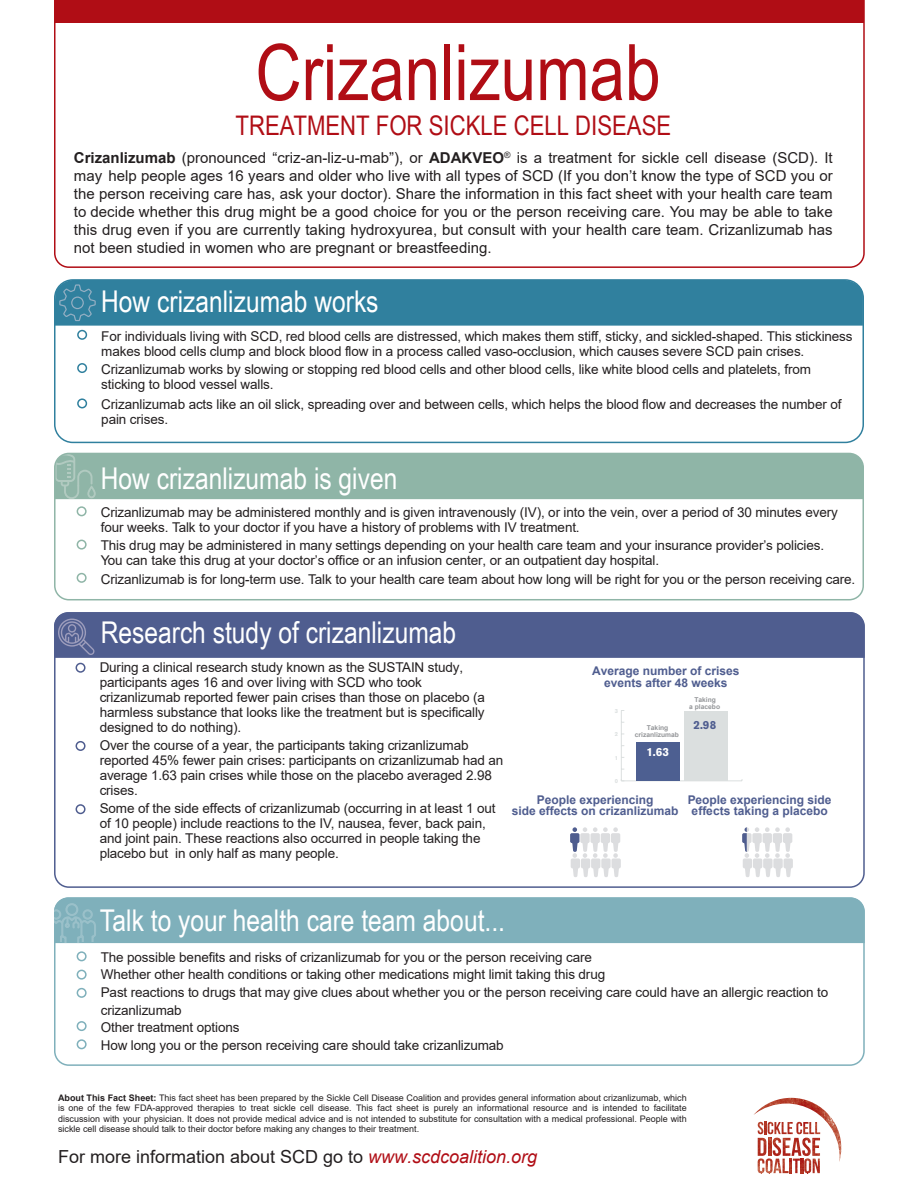
<style>
.page{position:relative;width:918px;height:1188px;background:#fff}
.page>*{position:absolute;margin:0;border:0;box-sizing:border-box;transform-origin:0 0}
.t1{font:78px "Arial Narrow";color:#b00d15}
.t2{font:30px "Arial Narrow";color:#fff}
.t3{font:27px "Arial Narrow";color:#b00d15}
.t4{font:18px "Arial";color:#231f20}
.t5{font:15px/18px "Arial";color:#231f20;text-align:justify}
.t6{font:13.5px/15px "Arial";letter-spacing:-.01em;color:#231f20}
.t7{font:700 12px/11.4px "Arial";color:#4f5d8f;text-align:center}
.t8{font:700 11.7px "Akzidenz Grotesk BE";color:#fff}
.t9{font:700 11.7px "Akzidenz Grotesk BE";color:#4f5d8f}
.t10{font:9px/10.5px "Arial";color:#231f20;text-align:justify}
.t11{font:700 6.6px/7.1px "Arial";color:#939598;text-align:center}
.t12{font:700 5.85px "Akzidenz Grotesk BE";color:#dbdfdf}
.s1{font-weight:700}
.s2{font-style:italic;color:#b00d15}
</style>
<div class="page">
<div style="left:54px;top:897px;width:811px;height:169px;border:2px solid #7fb0bb;border-radius:14px"></div>
<div style="left:54px;top:897px;width:811px;height:46px;background:#7fb0bb"></div>
<svg style="left:54px;top:0;width:811px;height:268px"></svg>
<img style="left:758px;top:1162px;width:6px;height:11px">
<img style="left:766px;top:1162px;width:15px;height:11px">
<img style="left:783px;top:1162px;width:6px;height:11px">
<svg style="left:790px;top:1162px;width:2px;height:11px"></svg>
<img style="left:795px;top:1162px;width:3px;height:11px">
<svg style="left:801px;top:1162px;width:8px;height:12px"></svg>
<img style="left:804px;top:1162px;width:7px;height:11px">
<img style="left:813px;top:1162px;width:7px;height:11px">
<img style="left:753px;top:1098px;width:88px;height:64px">
<div style="left:77px;top:951px;width:10px;height:10px;border:2px solid #7fb0bb;border-radius:50%"></div>
<div style="left:77px;top:970px;width:10px;height:10px;border:2px solid #7fb0bb;border-radius:50%"></div>
<div style="left:77px;top:988px;width:10px;height:10px;border:2px solid #7fb0bb;border-radius:50%"></div>
<div style="left:77px;top:1021px;width:10px;height:10px;border:2px solid #7fb0bb;border-radius:50%"></div>
<div style="left:77px;top:1039px;width:10px;height:10px;border:2px solid #7fb0bb;border-radius:50%"></div>
<div style="left:76px;top:663px;width:10px;height:10px;border:2px solid #4f5d8f;border-radius:50%"></div>
<div style="left:76px;top:741px;width:10px;height:10px;border:2px solid #4f5d8f;border-radius:50%"></div>
<div style="left:76px;top:804px;width:10px;height:10px;border:2px solid #4f5d8f;border-radius:50%"></div>
<svg style="left:742px;top:827px;width:51px;height:50px"></svg>
<div style="left:55px;top:0;width:809px;height:23px;background:#b00d15"></div>
<div style="left:54px;top:612px;width:811px;height:46px;background:#4f5d8f"></div>
<svg style="left:570px;top:827px;width:51px;height:50px"></svg>
<hr style="left:621px;top:781px;width:121px;height:1px;background:#dbdfdf">
<hr style="left:621px;top:711px;width:1px;height:70px;background:#dbdfdf">
<div style="left:684px;top:711px;width:44px;height:70px;background:#dbdfdf"></div>
<div style="left:636px;top:743px;width:43px;height:38px;background:#4d5f91"></div>
<div style="left:54px;top:279px;width:810px;height:164px;border:2px solid #30809e;border-radius:18px"></div>
<div style="left:55px;top:453px;width:808px;height:46px;background:#8fb5a7"></div>
<div style="left:54px;top:453px;width:810px;height:147px;border:2px solid #8fb5a7;border-radius:14px"></div>
<div style="left:77px;top:506px;width:10px;height:10px;border:2px solid #8fb5a7;border-radius:50%"></div>
<div style="left:77px;top:540px;width:10px;height:10px;border:2px solid #8fb5a7;border-radius:50%"></div>
<div style="left:77px;top:573px;width:10px;height:10px;border:2px solid #8fb5a7;border-radius:50%"></div>
<div style="left:77px;top:330px;width:10px;height:10px;border:2px solid #30809e;border-radius:50%"></div>
<div style="left:77px;top:363px;width:10px;height:10px;border:2px solid #30809e;border-radius:50%"></div>
<div style="left:77px;top:398px;width:10px;height:10px;border:2px solid #30809e;border-radius:50%"></div>
<div style="left:54px;top:280px;width:809px;height:46px;background:#30809e"></div>
<h1 class="t1" style="left:256px;top:15px;width:407px">Crizanlizumab</h1>
<h3 class="t3" style="left:236px;top:105px;width:437px">TREATMENT FOR SICKLE CELL DISEASE</h3>
<p class="t5" style="left:74px;top:149px;width:760px"><span class="s1">Crizanlizumab</span> (pronounced “criz-an-liz-u-mab”), or <span class="s1">ADAKVEO</span><sup>®</sup> is a treatment for sickle cell disease (SCD). It may help people ages 16 years and older who live with all types of SCD (If you don’t know the type of SCD you or the person receiving care has, ask your doctor). Share the information in this fact sheet with your health care team to decide whether this drug might be a good choice for you or the person receiving care. You may be able to take this drug even if you are currently taking hydroxyurea, but consult with your health care team. Crizanlizumab has not been studied in women who are pregnant or breastfeeding.</p>
<h2 class="t2" style="left:101px;top:280px;width:279px">How crizanlizumab works</h2>
<p class="t6" style="left:101px;top:328px;width:753px">For individuals living with SCD, red blood cells are distressed, which makes them stiff, sticky, and sickled-shaped. This stickiness makes blood cells clump and block blood flow in a process called vaso-occlusion, which causes severe SCD pain crises.</p>
<p class="t6" style="left:101px;top:362px;width:711px">Crizanlizumab works by slowing or stopping red blood cells and other blood cells, like white blood cells and platelets, from sticking to blood vessel walls.</p>
<p class="t6" style="left:101px;top:397px;width:742px">Crizanlizumab acts like an oil slick, spreading over and between cells, which helps the blood flow and decreases the number of pain crises.</p>
<h2 class="t2" style="left:101px;top:457px;width:298px">How crizanlizumab is given</h2>
<p class="t6" style="left:101px;top:505px;width:739px">Crizanlizumab may be administered monthly and is given intravenously (IV), or into the vein, over a period of 30 minutes every four weeks. Talk to your doctor if you have a history of problems with IV treatment.</p>
<p class="t6" style="left:101px;top:538px;width:725px">This drug may be administered in many settings depending on your health care team and your insurance provider’s policies.<br>You can take this drug at your doctor’s office or an infusion center, or an outpatient day hospital.</p>
<p class="t6" style="left:101px;top:571px;width:756px">Crizanlizumab is for long-term use. Talk to your health care team about how long will be right for you or the person receiving care.</p>
<h2 class="t2" style="left:101px;top:610px;width:357px">Research study of crizanlizumab</h2>
<p class="t6" style="left:100px;top:660px;width:387px">During a clinical research study known as the SUSTAIN study, participants ages 16 and over living with SCD who took crizanlizumab reported fewer pain crises than those on placebo (a harmless substance that looks like the treatment but is specifically designed to do nothing).</p>
<p class="t6" style="left:100px;top:738px;width:405px">Over the course of a year, the participants taking crizanlizumab reported 45% fewer pain crises: participants on crizanlizumab had an average 1.63 pain crises while those on the placebo averaged 2.98 crises.</p>
<p class="t6" style="left:100px;top:801px;width:398px">Some of the side effects of crizanlizumab (occurring in at least 1 out of 10 people) include reactions to the IV, nausea, fever, back pain, and joint pain. These reactions also occurred in people taking the placebo but in only half as many people.</p>
<p class="t7" style="left:592px;top:665px;width:149px">Average number of crises events after 48 weeks</p>
<p class="t12" style="left:615px;top:707px;width:5px">3</p>
<p class="t12" style="left:615px;top:731px;width:5px">2</p>
<p class="t12" style="left:615px;top:754px;width:5px">1</p>
<p class="t12" style="left:615px;top:778px;width:5px">0</p>
<p class="t11" style="left:635px;top:724px;width:46px">Taking crizanlizumab</p>
<p class="t8" style="left:646px;top:745px;width:24px">1.63</p>
<p class="t7" style="left:512px;top:794px;width:168px">People experiencing<br>side effects on crizanlizumab</p>
<p class="t11" style="left:689px;top:697px;width:32px">Taking<br>a placebo</p>
<p class="t9" style="left:693px;top:718px;width:24px">2.98</p>
<p class="t7" style="left:688px;top:794px;width:145px">People experiencing side effects taking a placebo</p>
<h2 class="t2" style="left:100px;top:899px;width:407px">Talk to your health care team about...</h2>
<p class="t6" style="left:101px;top:948px;width:729px;line-height:17.5px">The possible benefits and risks of crizanlizumab for you or the person receiving care<br>Whether other health conditions or taking other medications might limit taking this drug<br>Past reactions to drugs that may give clues about whether you or the person receiving care could have an allergic reaction to crizanlizumab<br>Other treatment options<br>How long you or the person receiving care should take crizanlizumab</p>
<p class="t10" style="left:58px;top:1093px;width:630px"><span class="s1">About This Fact Sheet:</span> This fact sheet has been prepared by the Sickle Cell Disease Coalition and provides general information about crizanlizumab, which is one of the few FDA-approved therapies to treat sickle cell disease. This fact sheet is purely an informational resource and is intended to facilitate discussion with your physician. It does not provide medical advice and is not intended to substitute for consultation with a medical professional. People with sickle cell disease should talk to their doctor before making any changes to their treatment.</p>
<h3 class="t4" style="left:58px;top:1144px;width:481px">For more information about SCD go to <span class="s2">www.scdcoalition.org</span></h3>
</div>
